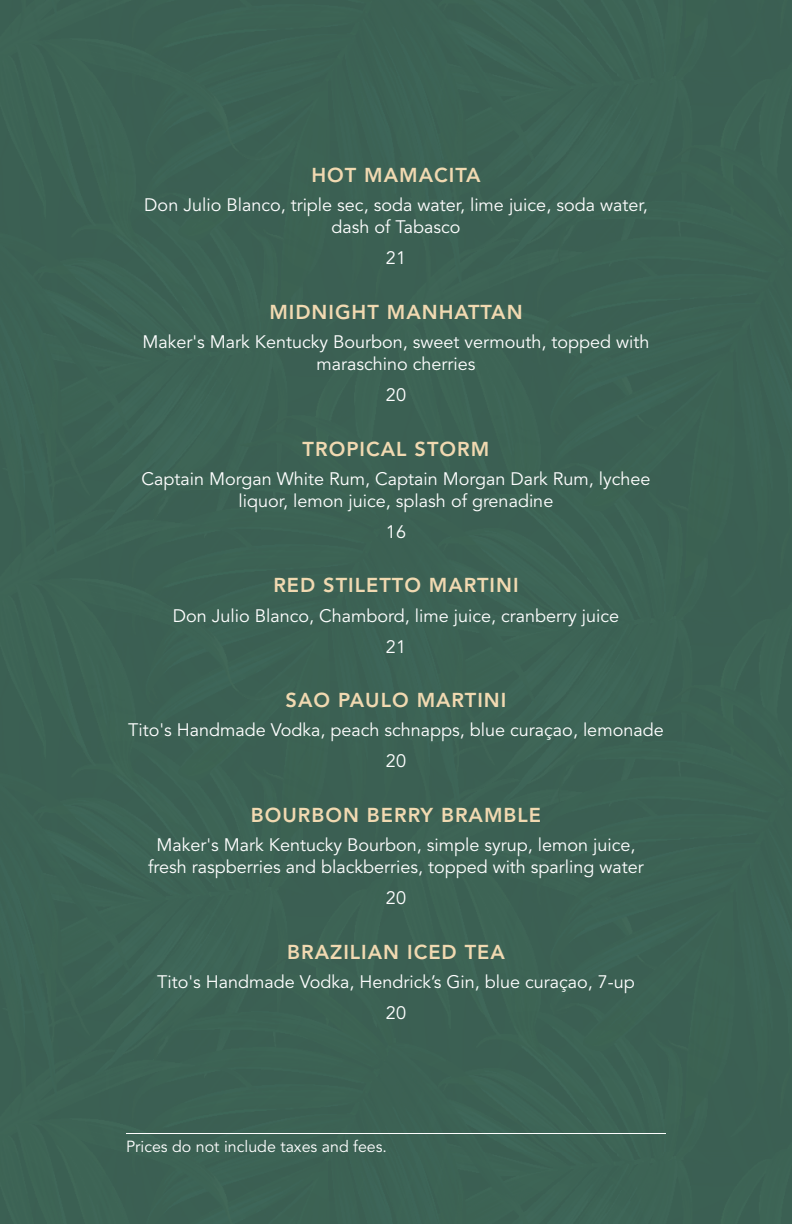
<style>
.page{position:relative;width:792px;height:1224px;background:#3c6254}
.page>*{position:absolute;margin:0;border:0;box-sizing:border-box;transform-origin:0 0}
.Menu_item{font:800 20px "Avenir LT Std";letter-spacing:.05em;color:#f1d9b1}
.items{font:18px/22px "Avenir LT Std";color:#fff;text-align:center}
.Fine_print{font:16px "Avenir LT Std";color:#fff}
</style>
<div class="page">
<hr style="left:126px;top:1133px;width:540px;height:1px;background:#fff">
<p class="Menu_item" style="left:311px;top:163px;width:171px">HOT MAMACITA</p>
<p class="items" style="left:144px;top:195px;width:505px">Don Julio Blanco, triple sec, soda water, lime juice, soda water, dash of Tabasco</p>
<p class="items" style="left:386px;top:248px;width:22px">21</p>
<p class="Menu_item" style="left:269px;top:300px;width:255px">MIDNIGHT MANHATTAN</p>
<p class="items" style="left:142px;top:331px;width:509px">Maker's Mark Kentucky Bourbon, sweet vermouth, topped with maraschino cherries</p>
<p class="items" style="left:386px;top:384px;width:22px">20</p>
<p class="Menu_item" style="left:303px;top:437px;width:188px">TROPICAL STORM</p>
<p class="items" style="left:141px;top:468px;width:511px">Captain Morgan White Rum, Captain Morgan Dark Rum, lychee liquor, lemon juice, splash of grenadine</p>
<p class="items" style="left:386px;top:521px;width:22px">16</p>
<p class="Menu_item" style="left:273px;top:574px;width:247px">RED STILETTO MARTINI</p>
<p class="items" style="left:173px;top:605px;width:448px">Don Julio Blanco, Chambord, lime juice, cranberry juice</p>
<p class="items" style="left:386px;top:636px;width:22px">21</p>
<p class="Menu_item" style="left:286px;top:688px;width:222px">SAO PAULO MARTINI</p>
<p class="items" style="left:128px;top:720px;width:537px">Tito's Handmade Vodka, peach schnapps, blue curaçao, lemonade</p>
<p class="items" style="left:386px;top:751px;width:22px">20</p>
<p class="Menu_item" style="left:251px;top:803px;width:292px">BOURBON BERRY BRAMBLE</p>
<p class="items" style="left:148px;top:835px;width:497px">Maker's Mark Kentucky Bourbon, simple syrup, lemon juice, fresh raspberries and blackberries, topped with sparling water</p>
<p class="items" style="left:386px;top:888px;width:22px">20</p>
<p class="Menu_item" style="left:287px;top:940px;width:219px">BRAZILIAN ICED TEA</p>
<p class="items" style="left:157px;top:971px;width:479px">Tito's Handmade Vodka, Hendrick’s Gin, blue curaçao, 7-up</p>
<p class="items" style="left:386px;top:1002px;width:22px">20</p>
<p class="Fine_print" style="left:126px;top:1137px;width:263px">Prices do not include taxes and fees.</p>
</div>
